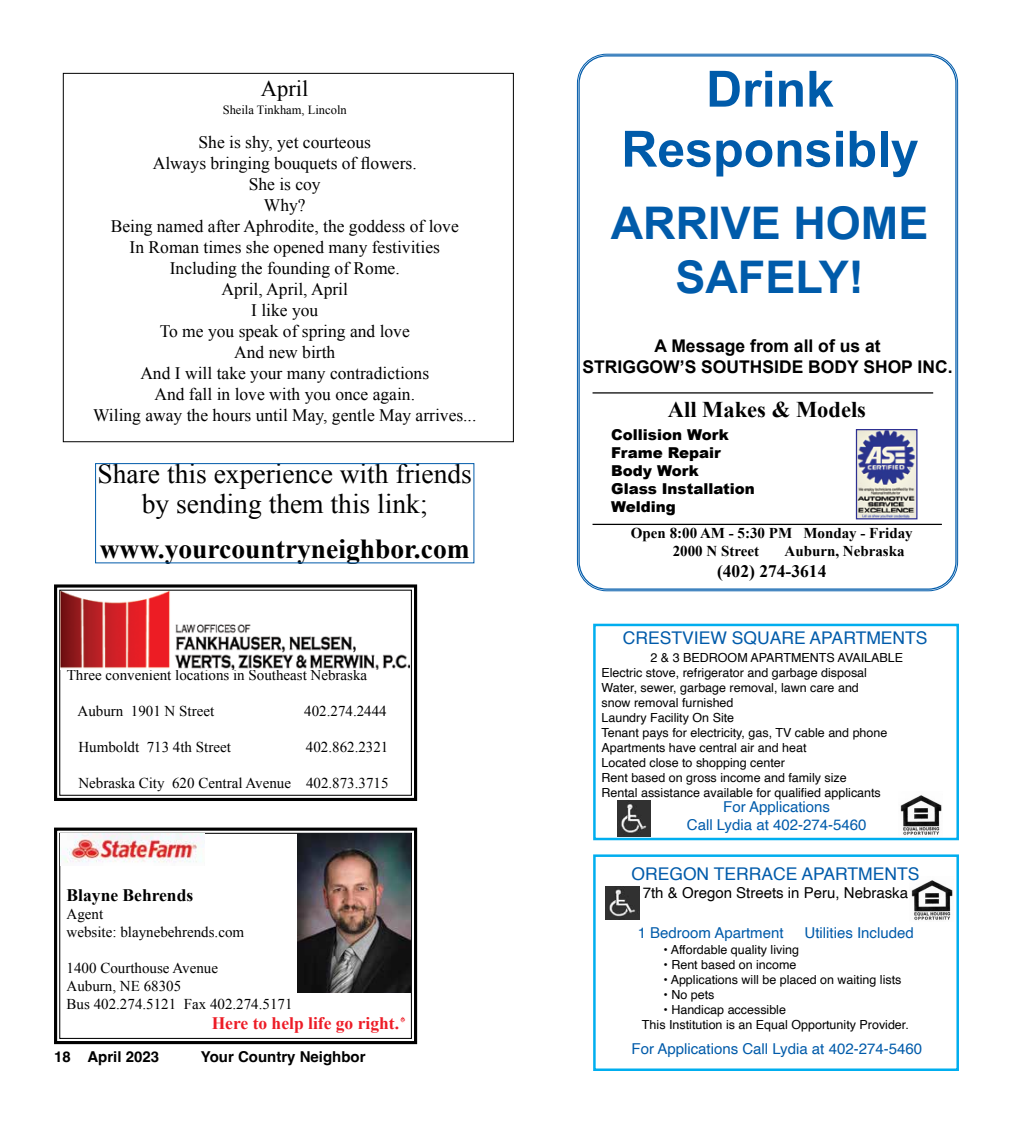
<style>
.page{position:relative;width:1013px;height:1125px;background:#fff}
.page>*{position:absolute;margin:0;border:0;box-sizing:border-box;transform-origin:0 0}
.t1{font:700 50px/60px "Arial";color:#005baa;text-align:center}
.t2{font:700 45px/54px "Arial";color:#005baa;text-align:center}
.t3{font:27.5px/30px "Times New Roman";color:#000;text-align:center}
.t4{font:700 27.5px "Times New Roman";color:#000}
.t5{font:700 22.5px "Times New Roman";color:#000}
.t6{font:22.5px "Times New Roman";color:#000}
.t7{font:17.5px/21px "Times New Roman";color:#000;text-align:center}
.t8{font:700 17.5px/21px "Arial";color:#000;text-align:center}
.t9{font:17.5px "Helvetica";color:#005baa}
.t10{font:700 17.5px "Times New Roman";color:#000}
.t11{font:700 17.5px "Times New Roman";color:#ed1c26}
.t12{font:15px/18px "Times New Roman";color:#000}
.t13{font:15px/18px "Helvetica";color:#005baa;text-align:center}
.t14{font:700 15px/18px "Times New Roman";color:#000}
.t15{font:900 15px/18px "Arial";color:#000}
.t16{font:15px "Helvetica";color:#000}
.t17{font:700 15px "Helvetica";color:#000}
.t18{font:12.5px/15px "Helvetica";color:#000}
.t19{font:12.5px "Times New Roman";color:#000}
.t20{font:700 5px "Minion Pro";color:#fff}
</style>
<div class="page">
<svg style="left:54px;top:584px;width:364px;height:217px"></svg>
<div style="left:59px;top:590px;width:353px;height:206px;border:1px solid #000"></div>
<img style="left:60px;top:591px;width:349px;height:79px">
<svg style="left:54px;top:827px;width:364px;height:218px"></svg>
<div style="left:59px;top:833px;width:353px;height:206px;border:1px solid #000"></div>
<img style="left:297px;top:834px;width:114px;height:159px">
<img style="left:60px;top:834px;width:145px;height:32px">
<div style="left:593px;top:854px;width:365px;height:217px;border:2px solid #00aeef"></div>
<img style="left:605px;top:886px;width:34px;height:34px">
<img style="left:911px;top:880px;width:42px;height:40px">
<div style="left:593px;top:624px;width:365px;height:216px;border:2px solid #00aeef"></div>
<img style="left:617px;top:801px;width:33px;height:36px">
<img style="left:900px;top:795px;width:42px;height:40px">
<hr style="left:592px;top:524px;width:349px;height:1px;background:#000">
<hr style="left:592px;top:392px;width:341px;height:2px;background:#000">
<img style="left:857px;top:431px;width:58px;height:86px">
<div style="left:855px;top:429px;width:62px;height:90px;border:1px solid #2e3092"></div>
<div style="left:95px;top:463px;width:379px;height:100px;border:1px solid #005baa"></div>
<h3 class="t6" style="left:261px;top:74px;width:49px">April</h3>
<p class="t19" style="left:223px;top:101px;width:125px">Sheila Tinkham, Lincoln</p>
<p class="t7" style="left:93px;top:131px;width:385px">She is shy, yet courteous<br>Always bringing bouquets of flowers.<br>She is coy<br>Why?<br>Being named after Aphrodite, the goddess of love<br>In Roman times she opened many festivities<br>Including the founding of Rome.<br>April, April, April<br>I like you<br>To me you speak of spring and love<br>And new birth<br>And I will take your many contradictions<br>And fall in love with you once again.<br>Wiling away the hours until May, gentle May arrives...</p>
<h3 class="t3" style="left:98px;top:458px;width:376px">Share this experience with friends by sending them this link;</h3>
<h3 class="t4" style="left:100px;top:530px;width:371px">www.yourcountryneighbor.com</h3>
<p class="t12" style="left:67px;top:666px;width:302px">Three convenient locations in Southeast Nebraska</p>
<p class="t12" style="left:77px;top:702px;width:138px">Auburn 1901 N Street</p>
<p class="t12" style="left:304px;top:702px;width:84px">402.274.2444</p>
<p class="t12" style="left:78px;top:738px;width:154px">Humboldt 713 4th Street</p>
<p class="t12" style="left:306px;top:738px;width:84px">402.862.2321</p>
<p class="t12" style="left:78px;top:774px;width:312px">Nebraska City 620 Central Avenue 402.873.3715</p>
<h3 class="t10" style="left:67px;top:883px;width:128px">Blayne Behrends</h3>
<p class="t12" style="left:67px;top:905px;width:179px">Agent<br>website: blaynebehrends.com</p>
<p class="t12" style="left:67px;top:959px;width:227px">1400 Courthouse Avenue<br>Auburn, NE 68305<br>Bus 402.274.5121 Fax 402.274.5171</p>
<h3 class="t11" style="left:212px;top:1011px;width:189px">Here to help life go right.</h3>
<p class="t20" style="left:401px;top:1016px;width:5px">R</p>
<p class="t17" style="left:54px;top:1047px;width:107px">18 April 2023</p>
<p class="t17" style="left:201px;top:1047px;width:166px">Your Country Neighbor</p>
<h1 class="t1" style="left:621px;top:61px;width:299px">Drink<br>Responsibly</h1>
<h2 class="t2" style="left:610px;top:198px;width:319px">ARRIVE HOME<br>SAFELY!</h2>
<h3 class="t8" style="left:582px;top:336px;width:371px">A Message from all of us at<br>STRIGGOW’S SOUTHSIDE BODY SHOP INC.</h3>
<h3 class="t5" style="left:668px;top:394px;width:200px">All Makes &amp; Models</h3>
<p class="t15" style="left:611px;top:425px;width:145px">Collision Work<br>Frame Repair<br>Body Work<br>Glass Installation<br>Welding</p>
<p class="t14" style="left:672px;top:523px;width:241px;text-indent:-42px">Open 8:00 AM - 5:30 PM Monday - Friday<br>2000 N Street</p>
<p class="t14" style="left:784px;top:541px;width:122px">Auburn, Nebraska</p>
<h3 class="t10" style="left:717px;top:559px;width:111px">(402) 274-3614</h3>
<h3 class="t9" style="left:622px;top:625px;width:306px">CRESTVIEW SQUARE APARTMENTS</h3>
<p class="t18" style="left:601px;top:666px;width:287px">Electric stove, refrigerator and garbage disposal Water, sewer, garbage removal, lawn care and snow removal furnished<br>Laundry Facility On Site<br>Tenant pays for electricity, gas, TV cable and phone Apartments have central air and heat<br>Located close to shopping center<br>Rent based on gross income and family size<br>Rental assistance available for qualified applicants</p>
<p class="t18" style="left:650px;top:650px;width:254px">2 &amp; 3 BEDROOM APARTMENTS AVAILABLE</p>
<p class="t13" style="left:687px;top:798px;width:181px">For Applications<br>Call Lydia at 402-274-5460</p>
<h3 class="t9" style="left:631px;top:860px;width:289px">OREGON TERRACE APARTMENTS</h3>
<p class="t16" style="left:642px;top:881px;width:267px">7th &amp; Oregon Streets in Peru, Nebraska</p>
<p class="t13" style="left:637px;top:924px;width:147px">1 Bedroom Apartment</p>
<p class="t13" style="left:804px;top:924px;width:111px">Utilities Included</p>
<p class="t18" style="left:663px;top:942px;width:137px">• Affordable quality living</p>
<p class="t18" style="left:663px;top:957px;width:134px">• Rent based on income</p>
<p class="t18" style="left:663px;top:972px;width:239px">• Applications will be placed on waiting lists</p>
<p class="t18" style="left:663px;top:987px;width:52px">• No pets</p>
<p class="t18" style="left:642px;top:1002px;width:268px;text-indent:22px">• Handicap accessible<br>This Institution is an Equal Opportunity Provider.</p>
<p class="t13" style="left:631px;top:1040px;width:292px">For Applications Call Lydia at 402-274-5460</p>
</div>
